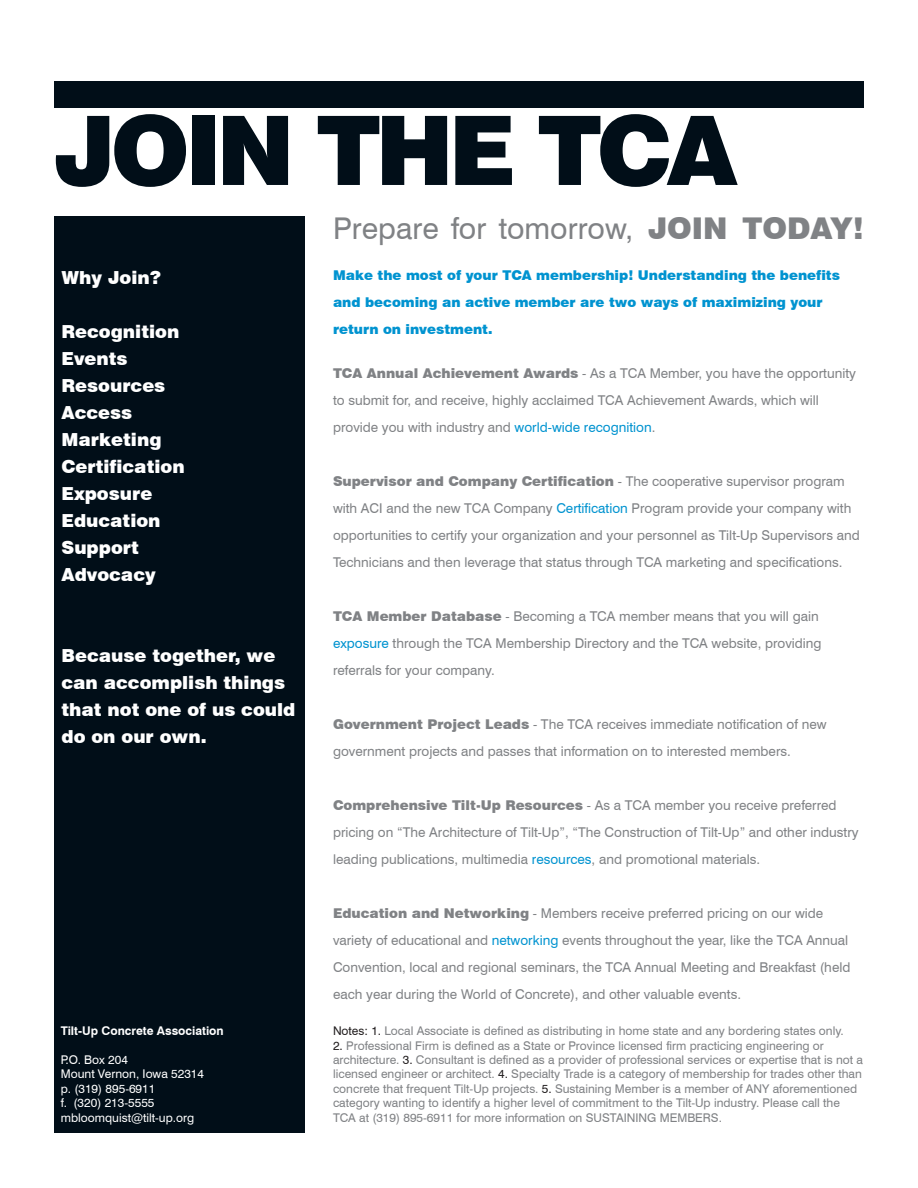
<style>
.page{position:relative;width:918px;height:1188px;background:#fff}
.page>*{position:absolute;margin:0;border:0;box-sizing:border-box;transform-origin:0 0}
.t1{font:900 96px "Swiss 721 BT";letter-spacing:-.05em;color:#010e18}
.t2{font:30px "Swiss 721 BT";color:#808285}
.t3{font:900 18px/27px "Swiss 721 BT";color:#fff}
.t4{font:13.5px/27px "Swiss 721 BT";color:#808285}
.t5{font:900 13.5px/27px "Swiss 721 BT";color:#0093d0}
.t6{font:12px/14.4px "Swiss 721 BT";color:#808285}
.t7{font:12px "Swiss 721 BT";color:#fff}
.t8{font:700 12px "Swiss 721 BT";color:#fff}
.s1{font-weight:900}
.s2{color:#0093d0}
.s3{color:#231f20}
</style>
<div class="page">
<div style="left:55px;top:217px;width:250px;height:916px;background:#010e18"></div>
<div style="left:54px;top:81px;width:810px;height:27px;background:#010e18"></div>
<p class="t1" style="left:54px;top:93px;width:685px">JOIN THE TCA</p>
<p class="t3" style="left:62px;top:264px;width:101px">Why Join?</p>
<p class="t3" style="left:62px;top:318px;width:119px">Recognition</p>
<p class="t3" style="left:62px;top:345px;width:68px">Events</p>
<p class="t3" style="left:62px;top:372px;width:105px">Resources</p>
<p class="t3" style="left:62px;top:399px;width:72px">Access</p>
<p class="t3" style="left:62px;top:426px;width:102px">Marketing</p>
<p class="t3" style="left:62px;top:453px;width:125px">Certification</p>
<p class="t3" style="left:62px;top:480px;width:92px">Exposure</p>
<p class="t3" style="left:62px;top:507px;width:101px">Education</p>
<p class="t3" style="left:62px;top:534px;width:79px">Support</p>
<p class="t3" style="left:62px;top:561px;width:96px">Advocacy</p>
<p class="t3" style="left:62px;top:642px;width:235px">Because together, we can accomplish things that not one of us could do on our own.</p>
<p class="t8" style="left:61px;top:1024px;width:165px">Tilt-Up Concrete Association</p>
<p class="t7" style="left:61px;top:1052px;width:69px">P.O. Box 204</p>
<p class="t7" style="left:61px;top:1067px;width:145px">Mount Vernon, Iowa 52314</p>
<p class="t7" style="left:61px;top:1081px;width:96px">p. (319) 895-6911</p>
<p class="t7" style="left:61px;top:1096px;width:95px">f. (320) 213-5555</p>
<p class="t7" style="left:61px;top:1110px;width:135px">mbloomquist@tilt-up.org</p>
<p class="t2" style="left:333px;top:210px;width:532px">Prepare for tomorrow, <span class="s1">JOIN TODAY!</span></p>
<p class="t5" style="left:333px;top:262px;width:509px">Make the most of your TCA membership! Understanding the benefits and becoming an active member are two ways of maximizing your return on investment.</p>
<p class="t4" style="left:333px;top:359px;width:525px"><span class="s1">TCA Annual Achievement Awards</span> - As a TCA Member, you have the opportunity to submit for, and receive, highly acclaimed TCA Achievement Awards, which will provide you with industry and <span class="s2">world-wide recognition</span>.</p>
<p class="t4" style="left:333px;top:467px;width:528px"><span class="s1">Supervisor and Company Certification</span> - The cooperative supervisor program with ACI and the new TCA Company <span class="s2">Certification</span> Program provide your company with opportunities to certify your organization and your personnel as Tilt-Up Supervisors and Technicians and then leverage that status through TCA marketing and specifications.</p>
<p class="t4" style="left:333px;top:602px;width:490px"><span class="s1">TCA Member Database</span> - Becoming a TCA member means that you will gain <span class="s2">exposure</span> through the TCA Membership Directory and the TCA website, providing referrals for your company.</p>
<p class="t4" style="left:333px;top:710px;width:495px"><span class="s1">Government Project Leads</span> - The TCA receives immediate notification of new government projects and passes that information on to interested members.</p>
<p class="t4" style="left:333px;top:791px;width:527px"><span class="s1">Comprehensive Tilt-Up Resources</span> - As a TCA member you receive preferred pricing on “The Architecture of Tilt-Up”, “The Construction of Tilt-Up” and other industry leading publications, multimedia <span class="s2">resources</span>, and promotional materials.</p>
<p class="t4" style="left:333px;top:899px;width:519px"><span class="s1">Education and Networking</span> - Members receive preferred pricing on our wide variety of educational and <span class="s2">networking</span> events throughout the year, like the TCA Annual Convention, local and regional seminars, the TCA Annual Meeting and Breakfast (held each year during the World of Concrete), and other valuable events.</p>
<p class="t6" style="left:333px;top:1024px;width:512px"><span class="s3">Notes: 1.</span> Local Associate is defined as distributing in home state and any bordering states only.</p>
<p class="t6" style="left:333px;top:1038px;width:531px"><span class="s3">2.</span> Professional Firm is defined as a State or Province licensed firm practicing engineering or architecture. <span class="s3">3.</span> Consultant is defined as a provider of professional services or expertise that is not a licensed engineer or architect. <span class="s3">4.</span> Specialty Trade is a category of membership for trades other than concrete that frequent Tilt-Up projects. <span class="s3">5.</span> Sustaining Member is a member of ANY aforementioned category wanting to identify a higher level of commitment to the Tilt-Up industry. Please call the TCA at (319) 895-6911 for more information on SUSTAINING MEMBERS.</p>
</div>
